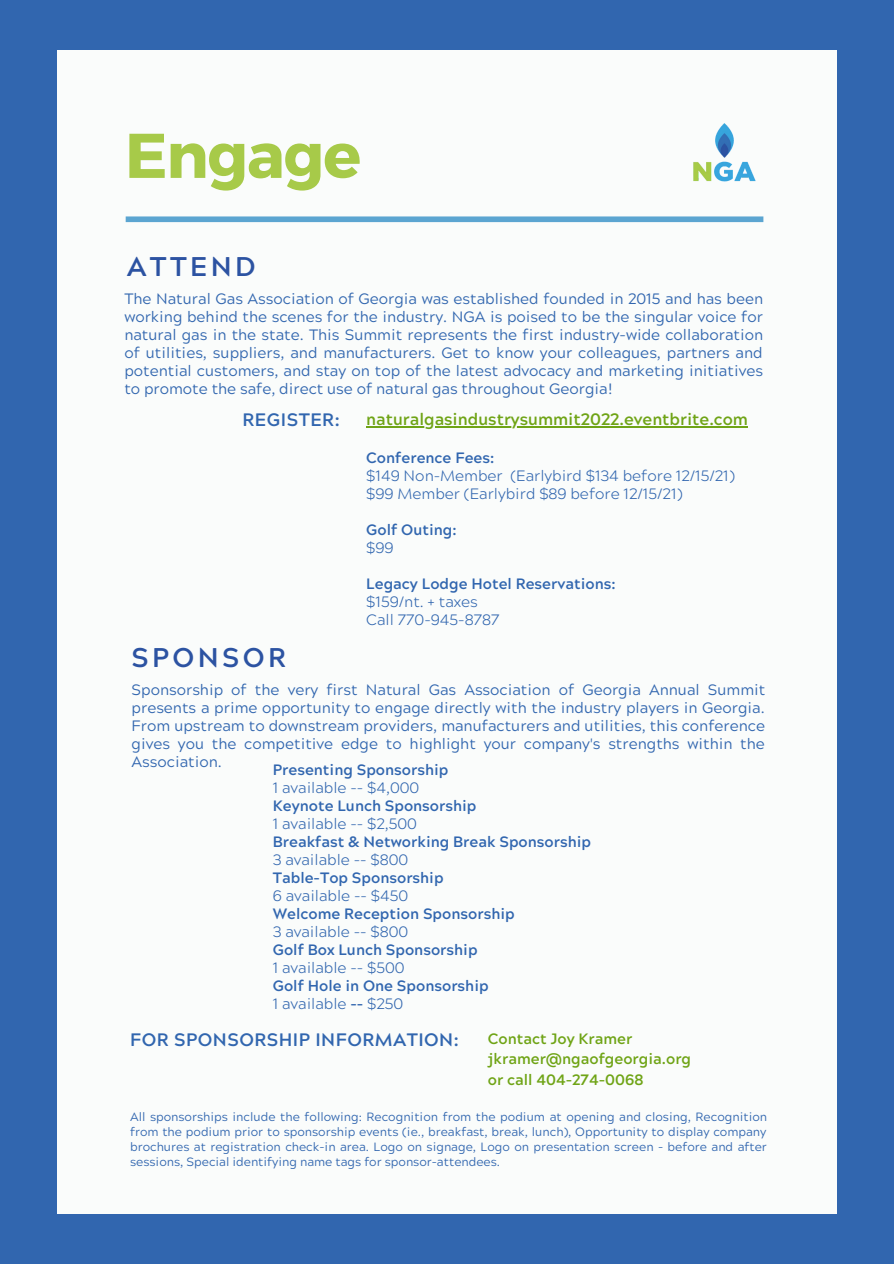
<style>
.page{position:relative;width:894px;height:1264px;background:#fff}
.page>*{position:absolute;margin:0;border:0;box-sizing:border-box;transform-origin:0 0}
.t1{font:700 63px "Montserrat";letter-spacing:-.02em;color:#a7ca49}
.t2{font:700 27px "Acherus Grotesque";letter-spacing:.125em;color:#2c53a2}
.t3{font:700 18px "Acherus Grotesque";letter-spacing:.025em;color:#3166af}
.t4{font:700 16.5px "Acherus Grotesque";color:#6fa416}
.t5{font:15px/18px "Acherus Grotesque";color:#3166af;text-align:justify}
.t6{font:700 15px "Acherus Grotesque";color:#3166af}
.t7{font:300 15px "Acherus Grotesque";color:#3166af}
.t8{font:700 15px "Acherus Grotesque";color:#6fa416}
.t9{font:12px/15px "Acherus Grotesque";color:#3166af;text-align:justify}
.s1{font-weight:700}
</style>
<div class="page">
<div style="left:0;top:0;width:893px;height:1263px;background:#3166af"></div>
<div style="left:58px;top:50px;width:778px;height:1163px;background:#fafcfb"></div>
<svg style="left:126px;top:216px;width:637px;height:6px;background:#67abd4"></svg>
<hr style="left:366px;top:426px;width:381px;height:1px;background:#6fa416">
<img style="left:693px;top:123px;width:63px;height:59px">
<p class="t1" style="left:125px;top:114px;width:238px">Engage</p>
<p class="t2" style="left:127px;top:256px;width:130px">ATTEND</p>
<p class="t5" style="left:124px;top:292px;width:640px">The Natural Gas Association of Georgia was established founded in 2015 and has been working behind the scenes for the industry. NGA is poised to be the singular voice for natural gas in the state. This Summit represents the first industry-wide collaboration of utilities, suppliers, and manufacturers. Get to know your colleagues, partners and potential customers, and stay on top of the latest advocacy and marketing initiatives to promote the safe, direct use of natural gas throughout Georgia!</p>
<p class="t3" style="left:242px;top:413px;width:99px">REGISTER:</p>
<p class="t2" style="left:132px;top:646px;width:156px">SPONSOR</p>
<p class="t4" style="left:366px;top:413px;width:383px">naturalgasindustrysummit2022.eventbrite.com</p>
<p class="t6" style="left:366px;top:451px;width:129px">Conference Fees:</p>
<p class="t7" style="left:366px;top:469px;width:369px">$149 Non-Member (Earlybird $134 before 12/15/21)</p>
<p class="t7" style="left:366px;top:487px;width:317px">$99 Member (Earlybird $89 before 12/15/21)</p>
<p class="t6" style="left:366px;top:523px;width:92px">Golf Outing:</p>
<p class="t7" style="left:366px;top:541px;width:29px">$99</p>
<p class="t6" style="left:366px;top:577px;width:251px">Legacy Lodge Hotel Reservations:</p>
<p class="t7" style="left:366px;top:595px;width:113px">$159/nt. + taxes</p>
<p class="t7" style="left:366px;top:613px;width:135px">Call 770-945-8787</p>
<p class="t5" style="left:132px;top:682px;width:635px">Sponsorship of the very first Natural Gas Association of Georgia Annual Summit presents a prime opportunity to engage directly with the industry players in Georgia.<br>From upstream to downstream providers, manufacturers and utilities, this conference gives you the competitive edge to highlight your company's strengths within the Association.</p>
<p class="t6" style="left:273px;top:763px;width:177px">Presenting Sponsorship</p>
<p class="t7" style="left:273px;top:781px;width:148px">1 available -- $4,000</p>
<p class="t6" style="left:273px;top:799px;width:205px">Keynote Lunch Sponsorship</p>
<p class="t7" style="left:273px;top:818px;width:146px">1 available -- $2,500</p>
<p class="t6" style="left:273px;top:836px;width:319px">Breakfast &amp; Networking Break Sponsorship</p>
<p class="t7" style="left:273px;top:854px;width:137px">3 available -- $800</p>
<p class="t6" style="left:273px;top:872px;width:172px">Table-Top Sponsorship</p>
<p class="t7" style="left:273px;top:890px;width:137px">6 available -- $450</p>
<p class="t6" style="left:273px;top:908px;width:243px">Welcome Reception Sponsorship</p>
<p class="t7" style="left:273px;top:926px;width:137px">3 available -- $800</p>
<p class="t6" style="left:273px;top:944px;width:206px">Golf Box Lunch Sponsorship</p>
<p class="t7" style="left:273px;top:962px;width:133px">1 available -- $500</p>
<p class="t6" style="left:273px;top:980px;width:217px">Golf Hole in One Sponsorship</p>
<p class="t7" style="left:273px;top:998px;width:132px">1 available <span class="s1">--</span> $250</p>
<p class="t3" style="left:130px;top:1032px;width:330px">FOR SPONSORSHIP INFORMATION:</p>
<p class="t8" style="left:487px;top:1032px;width:146px">Contact Joy Kramer</p>
<p class="t8" style="left:487px;top:1053px;width:205px">jkramer@ngaofgeorgia.org</p>
<p class="t8" style="left:487px;top:1073px;width:157px">or call 404-274-0068</p>
<p class="t9" style="left:130px;top:1110px;width:638px">All sponsorships include the following: Recognition from the podium at opening and closing, Recognition from the podium prior to sponsorship events (ie., breakfast, break, lunch), Opportunity to display company brochures at registration check-in area. Logo on signage, Logo on presentation screen - before and after sessions, Special identifying name tags for sponsor-attendees.</p>
</div>
